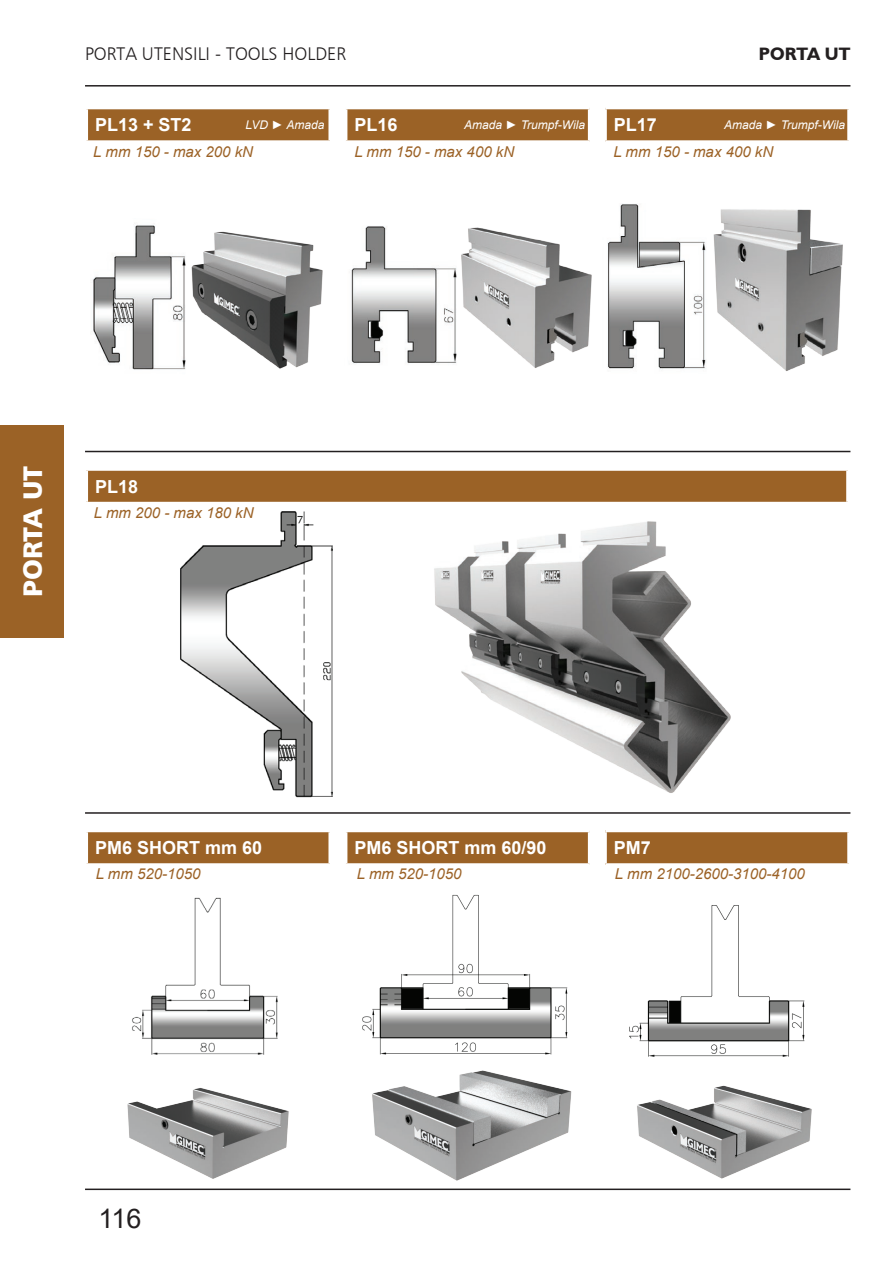
<style>
.page{position:relative;width:893px;height:1263px;background:#fff}
.page>*{position:absolute;margin:0;border:0;box-sizing:border-box;transform-origin:0 0}
.t1{font:27px "Humanist 777 BT Black B";color:#fff}
.t2{font:27px "Arial";color:#231f20}
.t3{font:700 18px "Arial";color:#fff}
.t4{font:18px "Humanist 777 BT Light B";color:#231f20}
.t5{font:700 18px "Humanist 521 BT";color:#231f20}
.t6{font:italic 15px "Arial";color:#9b6125}
.t7{font:italic 12px "Arial";color:#fff}
</style>
<div class="page">
<div style="left:0;top:425px;width:64px;height:213px;background:#9b6226"></div>
<hr style="left:85px;top:85px;width:765px;height:2px;background:#231f20">
<div style="left:88px;top:832px;width:500px;height:31px;background:#9b6226"></div>
<div style="left:605px;top:831px;width:244px;height:34px;background:#9b6226"></div>
<hr style="left:328px;top:832px;width:3px;height:31px;background:#fff">
<hr style="left:344px;top:832px;width:3px;height:31px;background:#fff">
<hr style="left:605px;top:829px;width:245px;height:3px;background:#fff">
<hr style="left:604px;top:832px;width:3px;height:31px;background:#fff">
<hr style="left:847px;top:832px;width:3px;height:31px;background:#fff">
<hr style="left:605px;top:863px;width:245px;height:3px;background:#fff">
<img style="left:711px;top:905px;width:28px;height:90px">
<hr style="left:85px;top:451px;width:765px;height:1px;background:#231f20">
<hr style="left:85px;top:812px;width:765px;height:2px;background:#231f20">
<div style="left:87px;top:469px;width:761px;height:34px;background:#9b6226"></div>
<hr style="left:85px;top:468px;width:764px;height:3px;background:#fff">
<hr style="left:85px;top:471px;width:3px;height:31px;background:#fff">
<hr style="left:846px;top:471px;width:3px;height:31px;background:#fff">
<hr style="left:85px;top:502px;width:764px;height:3px;background:#fff">
<img style="left:151px;top:897px;width:127px;height:102px">
<img style="left:379px;top:894px;width:189px;height:96px">
<img style="left:180px;top:511px;width:153px;height:286px">
<img style="left:85px;top:999px;width:243px;height:192px">
<img style="left:328px;top:990px;width:250px;height:201px">
<img style="left:578px;top:995px;width:273px;height:196px">
<img style="left:434px;top:521px;width:297px;height:272px">
<img style="left:93px;top:225px;width:59px;height:145px">
<img style="left:356px;top:226px;width:72px;height:138px">
<img style="left:626px;top:204px;width:58px;height:165px">
<div style="left:88px;top:109px;width:759px;height:31px;background:#9b6226"></div>
<hr style="left:328px;top:109px;width:3px;height:31px;background:#fff">
<hr style="left:344px;top:109px;width:3px;height:31px;background:#fff">
<hr style="left:588px;top:109px;width:3px;height:31px;background:#fff">
<hr style="left:604px;top:109px;width:3px;height:31px;background:#fff">
<img style="left:684px;top:209px;width:159px;height:162px">
<img style="left:428px;top:204px;width:198px;height:165px">
<img style="left:152px;top:225px;width:204px;height:145px">
<p class="t4" style="left:85px;top:43px;width:262px">PORTA UTENSILI - TOOLS HOLDER</p>
<p class="t5" style="left:759px;top:43px;width:93px">PORTA UT</p>
<p class="t3" style="left:95px;top:112px;width:98px">PL13 + ST2</p>
<p class="t7" style="left:246px;top:117px;width:80px">LVD ► Amada</p>
<p class="t3" style="left:354px;top:112px;width:45px">PL16</p>
<p class="t7" style="left:464px;top:117px;width:122px">Amada ► Trumpf-Wila</p>
<p class="t3" style="left:614px;top:112px;width:45px">PL17</p>
<p class="t7" style="left:724px;top:117px;width:122px">Amada ► Trumpf-Wila</p>
<p class="t6" style="left:93px;top:142px;width:161px">L mm 150 - max 200 kN</p>
<p class="t6" style="left:354px;top:142px;width:161px">L mm 150 - max 400 kN</p>
<p class="t6" style="left:613px;top:142px;width:161px">L mm 150 - max 400 kN</p>
<h1 class="t1" style="left:15px;top:597px;width:133px;rotate:-90deg">PORTA UT</h1>
<p class="t3" style="left:95px;top:474px;width:45px">PL18</p>
<p class="t6" style="left:94px;top:503px;width:161px">L mm 200 - max 180 kN</p>
<p class="t3" style="left:95px;top:835px;width:169px">PM6 SHORT mm 60</p>
<p class="t3" style="left:354px;top:835px;width:194px">PM6 SHORT mm 60/90</p>
<p class="t3" style="left:614px;top:835px;width:39px">PM7</p>
<p class="t6" style="left:615px;top:864px;width:191px">L mm 2100-2600-3100-4100</p>
<p class="t6" style="left:96px;top:864px;width:106px">L mm 520-1050</p>
<p class="t6" style="left:357px;top:864px;width:106px">L mm 520-1050</p>
<h1 class="t2" style="left:99px;top:1200px;width:45px">116</h1>
</div>
